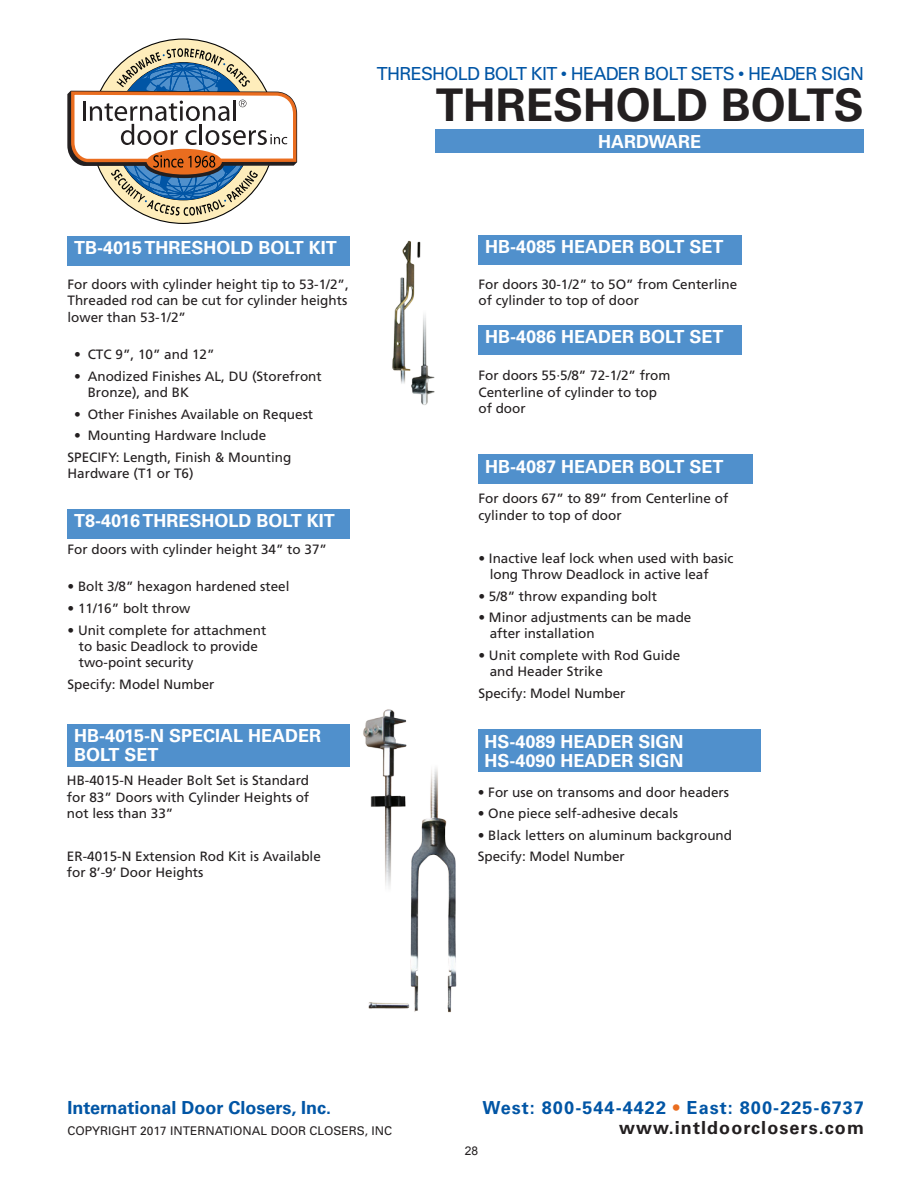
<style>
.page{position:relative;width:918px;height:1188px;background:#fff}
.page>*{position:absolute;margin:0;border:0;box-sizing:border-box;transform-origin:0 0}
.t1{font:700 45px "Univers";color:#231f20}
.t2{font:700 18px "Univers";color:#fff}
.t3{font:18px "Univers";letter-spacing:-.04em;color:#0155a5}
.t4{font:700 18px "Univers";letter-spacing:.06em;color:#0155a5}
.t5{font:700 18px "Univers";color:#0155a5}
.t6{font:700 18px "Univers";letter-spacing:.06em;color:#231f20}
.t7{font:13.5px/16.2px "Frutiger";color:#231f20}
.t8{font:12px "Univers";color:#231f20}
.t9{font:12px "Arial";color:#231f20}
.s1{color:#ea6d1f}
</style>
<div class="page">
<div style="left:92px;top:40px;width:183px;height:183px;background:#feedbb;border-radius:50%"></div>
<svg style="left:67px;top:48px;width:231px;height:168px"></svg>
<div style="left:435px;top:130px;width:429px;height:23px;background:#5090cc"></div>
<div style="left:68px;top:236px;width:282px;height:30px;background:#5090cc"></div>
<div style="left:68px;top:509px;width:282px;height:30px;background:#5090cc"></div>
<div style="left:478px;top:235px;width:264px;height:30px;background:#5090cc"></div>
<div style="left:478px;top:455px;width:275px;height:29px;background:#5090cc"></div>
<div style="left:478px;top:325px;width:264px;height:30px;background:#5090cc"></div>
<div style="left:68px;top:724px;width:282px;height:42px;background:#5090cc"></div>
<div style="left:478px;top:730px;width:282px;height:42px;background:#5090cc"></div>
<img style="left:392px;top:240px;width:43px;height:165px">
<img style="left:363px;top:709px;width:94px;height:304px">
<p class="t3" style="left:377px;top:63px;width:489px">THRESHOLD BOLT KIT • HEADER BOLT SETS • HEADER SIGN</p>
<p class="t1" style="left:436px;top:79px;width:430px">THRESHOLD BOLTS</p>
<p class="t2" style="left:74px;top:237px;width:264px">TB-4015 THRESHOLD BOLT KIT</p>
<p class="t7" style="left:68px;top:276px;width:283px;text-align:justify">For doors with cylinder height tip to 53-1/2”, Threaded rod can be cut for cylinder heights lower than 53-1/2”</p>
<p class="t7" style="left:74px;top:346px;width:142px">• CTC 9”, 10” and 12”</p>
<p class="t7" style="left:88px;top:368px;width:236px;text-indent:-14px">• Anodized Finishes AL, DU (Storefront<br>Bronze), and BK</p>
<p class="t7" style="left:74px;top:406px;width:240px">• Other Finishes Available on Request</p>
<p class="t7" style="left:74px;top:427px;width:194px">• Mounting Hardware Include</p>
<p class="t7" style="left:68px;top:449px;width:225px">SPECIFY: Length, Finish &amp; Mounting<br>Hardware (T1 or T6)</p>
<p class="t2" style="left:74px;top:510px;width:262px">T8-4016 THRESHOLD BOLT KIT</p>
<p class="t7" style="left:68px;top:541px;width:261px">For doors with cylinder height 34” to 37”</p>
<p class="t7" style="left:68px;top:578px;width:224px">• Bolt 3/8” hexagon hardened steel</p>
<p class="t7" style="left:68px;top:600px;width:125px">• 11/16” bolt throw</p>
<p class="t7" style="left:79px;top:622px;width:189px;text-indent:-11px">• Unit complete for attachment to basic Deadlock to provide two-point security</p>
<p class="t7" style="left:68px;top:676px;width:149px">Specify: Model Number</p>
<p class="t2" style="left:74px;top:726px;width:249px">HB-4015-N SPECIAL HEADER</p>
<p class="t2" style="left:74px;top:744px;width:86px">BOLT SET</p>
<p class="t7" style="left:67px;top:772px;width:244px;text-align:justify">HB-4015-N Header Bolt Set is Standard for 83” Doors with Cylinder Heights of not less than 33”</p>
<p class="t7" style="left:67px;top:848px;width:255px">ER-4015-N Extension Rod Kit is Available for 8’-9’ Door Heights</p>
<h2 class="t5" style="left:68px;top:1097px;width:265px">International Door Closers, Inc.</h2>
<p class="t2" style="left:598px;top:131px;width:104px">HARDWARE</p>
<p class="t2" style="left:485px;top:237px;width:240px">HB-4085 HEADER BOLT SET</p>
<p class="t7" style="left:478px;top:276px;width:260px">For doors 30-1/2” to 5O” from Centerline of cylinder to top of door</p>
<p class="t2" style="left:485px;top:327px;width:240px">HB-4086 HEADER BOLT SET</p>
<p class="t7" style="left:478px;top:367px;width:194px">For doors 55·5/8” 72-1/2” from<br>Centerline of cylinder to top of door</p>
<p class="t2" style="left:485px;top:456px;width:240px">HB-4087 HEADER BOLT SET</p>
<p class="t7" style="left:478px;top:490px;width:251px">For doors 67” to 89” from Centerline of cylinder to top of door</p>
<p class="t7" style="left:490px;top:550px;width:245px;text-indent:-11px">• Inactive leaf lock when used with basic long Throw Deadlock in active leaf</p>
<p class="t7" style="left:478px;top:588px;width:180px">• 5/8” throw expanding bolt</p>
<p class="t7" style="left:490px;top:609px;width:203px;text-indent:-11px">• Minor adjustments can be made after installation</p>
<p class="t7" style="left:490px;top:647px;width:192px;text-indent:-11px">• Unit complete with Rod Guide and Header Strike</p>
<p class="t7" style="left:478px;top:685px;width:149px">Specify: Model Number</p>
<p class="t2" style="left:485px;top:731px;width:201px">HS-4089 HEADER SIGN</p>
<p class="t2" style="left:485px;top:750px;width:201px">HS-4090 HEADER SIGN</p>
<p class="t7" style="left:478px;top:784px;width:253px">• For use on transoms and door headers</p>
<p class="t7" style="left:478px;top:805px;width:202px">• One piece self-adhesive decals</p>
<p class="t7" style="left:478px;top:827px;width:256px">• Black letters on aluminum background</p>
<p class="t7" style="left:478px;top:849px;width:149px">Specify: Model Number</p>
<h2 class="t4" style="left:482px;top:1098px;width:383px">West: 800-544-4422 <span class="s1">•</span> East: 800-225-6737</h2>
<p class="t8" style="left:68px;top:1123px;width:326px">COPYRIGHT 2017 INTERNATIONAL DOOR CLOSERS, INC</p>
<p class="t6" style="left:619px;top:1117px;width:246px">www.intldoorclosers.com</p>
<p class="t9" style="left:465px;top:1143px;width:15px">28</p>
</div>
